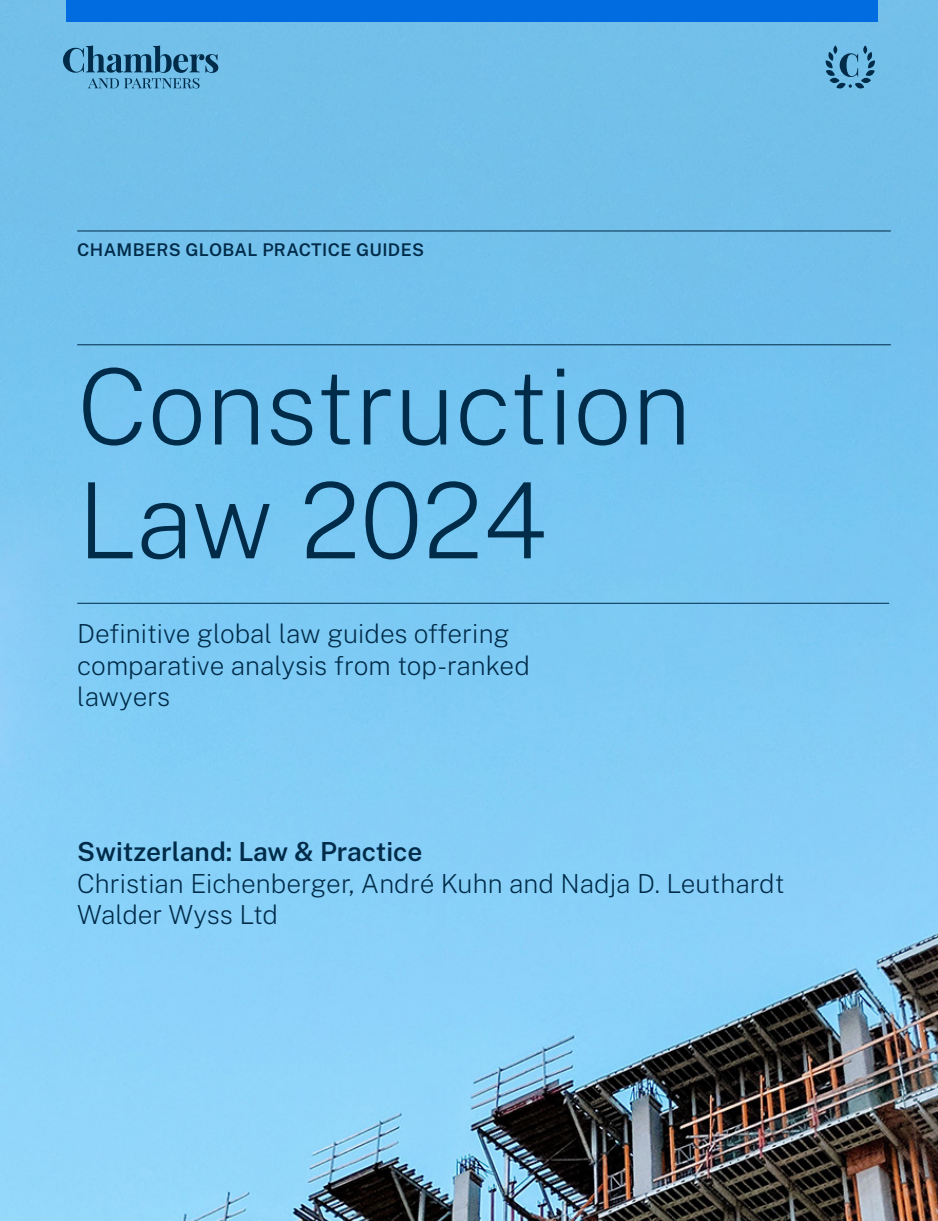
<style>
.page{position:relative;width:938px;height:1221px;background:#fff}
.page>*{position:absolute;margin:0;border:0;box-sizing:border-box;transform-origin:0 0}
._01_Large_Heading{font:200 105px/113.8px "Public Sans";color:#002b49}
._02_Subheading_w_o_rule{font:200 26.25px/31.5px "Public Sans";color:#002b49}
._02_Subheading{font:200 26.25px/31.5px "Public Sans";color:#002b49}
._00_Small_Header{font:600 17.5px "Public Sans";letter-spacing:.02em;color:#002b49}
.s1{font-weight:600}
</style>
<div class="page">
<img style="left:0;top:0;width:938px;height:1220px">
<div style="left:66px;top:0;width:812px;height:22px;background:#006ce0"></div>
<hr style="left:77px;top:230px;width:813px;height:1px;background:#002b49">
<hr style="left:77px;top:344px;width:813px;height:1px;background:#002b49">
<hr style="left:77px;top:603px;width:812px;height:1px;background:#002b49">
<svg style="left:63px;top:45px;width:155px;height:43px;background:#5498be"></svg>
<svg style="left:825px;top:45px;width:50px;height:44px;background:#5599c0"></svg>
<p class="_00_Small_Header" style="left:77px;top:237px;width:348px">CHAMBERS GLOBAL PRACTICE GUIDES</p>
<p class="_01_Large_Heading" style="left:77px;top:343px;width:615px">Construction<br>Law 2024</p>
<p class="_02_Subheading" style="left:77px;top:616px;width:454px">Definitive global law guides offering comparative analysis from top-ranked lawyers</p>
<p class="_02_Subheading_w_o_rule" style="left:77px;top:834px;width:709px"><span class="s1">Switzerland: Law &amp; Practice<br></span>Christian Eichenberger, André Kuhn and Nadja D. Leuthardt<br>Walder Wyss Ltd</p>
</div>
